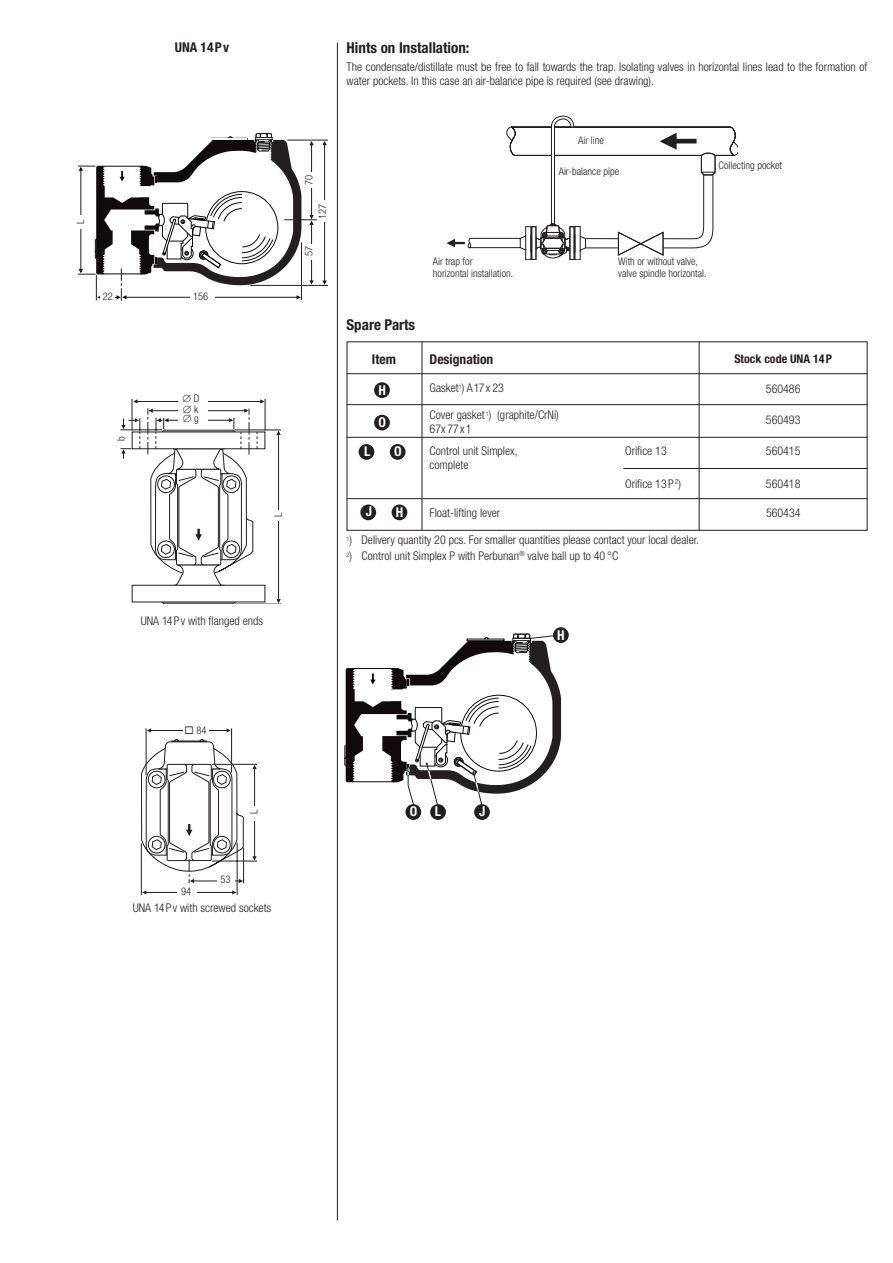
<style>
.page{position:relative;width:893px;height:1263px;background:#fff}
.page>*{position:absolute;margin:0;border:0;box-sizing:border-box;transform-origin:0 0}
.t1{font:700 condensed 15px "Helvetica Neue LT Pro";color:#231f20}
.t2{font:700 condensed 13.5px "Helvetica Neue LT Pro";color:#231f20}
.t3{font:700 condensed 13.5px "Helvetica Neue LT Pro";color:#fff}
.t4{font:300 condensed 12px/13.5px "Helvetica Neue LT Pro";color:#231f20}
.t5{font:700 condensed 12px "Helvetica Neue LT Pro";color:#231f20}
.t6{font:300 condensed 10.5px/12px "Helvetica Neue LT Pro";color:#231f20}
</style>
<div class="page">
<svg style="left:309px;top:215px;width:5px;height:10px"></svg>
<hr style="left:311px;top:143px;width:1px;height:74px;background:#231f20">
<svg style="left:309px;top:280px;width:5px;height:5px"></svg>
<hr style="left:311px;top:224px;width:1px;height:59px;background:#231f20">
<hr style="left:284px;top:220px;width:34px;height:1px;background:#231f20">
<hr style="left:301px;top:242px;width:1px;height:58px;background:#231f20">
<hr style="left:324px;top:144px;width:1px;height:138px;background:#231f20">
<svg style="left:322px;top:281px;width:5px;height:4px"></svg>
<hr style="left:287px;top:140px;width:40px;height:1px;background:#231f20">
<hr style="left:250px;top:285px;width:77px;height:1px;background:#231f20">
<svg style="left:78px;top:133px;width:223px;height:167px"></svg>
<svg style="left:446px;top:116px;width:292px;height:143px"></svg>
<hr style="left:146px;top:728px;width:1px;height:47px;background:#231f20">
<hr style="left:231px;top:728px;width:1px;height:44px;background:#231f20">
<hr style="left:149px;top:730px;width:79px;height:1px;background:#231f20">
<svg style="left:141px;top:739px;width:103px;height:144px"></svg>
<hr style="left:193px;top:881px;width:47px;height:1px;background:#231f20">
<hr style="left:144px;top:892px;width:90px;height:1px;background:#231f20">
<hr style="left:141px;top:843px;width:1px;height:52px;background:#231f20">
<hr style="left:237px;top:842px;width:1px;height:53px;background:#231f20">
<hr style="left:212px;top:861px;width:45px;height:1px;background:#231f20">
<hr style="left:212px;top:764px;width:45px;height:1px;background:#231f20">
<svg style="left:252px;top:856px;width:5px;height:4px"></svg>
<hr style="left:254px;top:768px;width:1px;height:89px;background:#231f20">
<div style="left:248px;top:806px;width:19px;height:14px;background:#fff"></div>
<hr style="left:235px;top:604px;width:46px;height:1px;background:#231f20">
<hr style="left:234px;top:430px;width:47px;height:1px;background:#231f20">
<hr style="left:278px;top:434px;width:1px;height:166px;background:#231f20">
<svg style="left:276px;top:599px;width:5px;height:4px"></svg>
<svg style="left:276px;top:431px;width:5px;height:4px"></svg>
<hr style="left:120px;top:430px;width:42px;height:1px;background:#231f20">
<hr style="left:265px;top:399px;width:1px;height:32px;background:#231f20">
<svg style="left:160px;top:602px;width:76px;height:2px"></svg>
<div style="left:132px;top:585px;width:133px;height:17px;background:#fff;border:1px solid #231f20"></div>
<svg style="left:121px;top:399px;width:143px;height:186px"></svg>
<div style="left:74px;top:215px;width:16px;height:13px;background:#fff"></div>
<div style="left:347px;top:341px;width:520px;height:190px;border:1px solid #231f20"></div>
<hr style="left:422px;top:341px;width:1px;height:190px;background:#231f20">
<hr style="left:346px;top:373px;width:521px;height:1px;background:#231f20">
<hr style="left:347px;top:404px;width:520px;height:1px;background:#231f20">
<hr style="left:347px;top:437px;width:520px;height:1px;background:#231f20">
<hr style="left:699px;top:342px;width:1px;height:189px;background:#231f20">
<div style="left:359px;top:444px;width:15px;height:16px;background:#231f20;border-radius:50%"></div>
<div style="left:374px;top:415px;width:16px;height:15px;background:#231f20;border-radius:50%"></div>
<div style="left:390px;top:444px;width:16px;height:16px;background:#231f20;border-radius:50%"></div>
<div style="left:374px;top:382px;width:16px;height:16px;background:#231f20;border-radius:50%"></div>
<hr style="left:347px;top:498px;width:521px;height:1px;background:#231f20">
<div style="left:360px;top:504px;width:16px;height:16px;background:#231f20;border-radius:50%"></div>
<div style="left:392px;top:504px;width:15px;height:16px;background:#231f20;border-radius:50%"></div>
<hr style="left:623px;top:468px;width:244px;height:1px;background:#231f20">
<svg style="left:344px;top:634px;width:217px;height:173px"></svg>
<hr style="left:337px;top:43px;width:1px;height:1177px;background:#231f20">
<div style="left:177px;top:885px;width:20px;height:17px;background:#fff"></div>
<div style="left:183px;top:721px;width:26px;height:17px;background:#fff"></div>
<div style="left:218px;top:872px;width:17px;height:17px;background:#fff"></div>
<div style="left:266px;top:510px;width:20px;height:10px;background:#fff"></div>
<div style="left:179px;top:391px;width:29px;height:33px;background:#fff"></div>
<div style="left:190px;top:291px;width:25px;height:19px;background:#fff"></div>
<div style="left:305px;top:244px;width:15px;height:15px;background:#fff"></div>
<div style="left:304px;top:173px;width:12px;height:15px;background:#fff"></div>
<div style="left:317px;top:200px;width:12px;height:21px;background:#fff"></div>
<div style="left:100px;top:290px;width:14px;height:14px;background:#fff"></div>
<div style="left:474px;top:804px;width:16px;height:16px;background:#231f20;border-radius:50%"></div>
<div style="left:553px;top:627px;width:16px;height:16px;background:#231f20;border-radius:50%"></div>
<div style="left:405px;top:804px;width:16px;height:16px;background:#231f20;border-radius:50%"></div>
<div style="left:430px;top:804px;width:16px;height:16px;background:#231f20;border-radius:50%"></div>
<p class="t2" style="left:175px;top:39px;width:56px">UNA 14Pv</p>
<p class="t6" style="left:74px;top:224px;width:6px;rotate:-90deg">L</p>
<p class="t6" style="left:103px;top:290px;width:12px">22</p>
<p class="t6" style="left:115px;top:441px;width:6px;rotate:-90deg">b</p>
<p class="t6" style="left:193px;top:290px;width:17px">156</p>
<p class="t6" style="left:182px;top:393px;width:18px">∅ D</p>
<p class="t6" style="left:183px;top:403px;width:17px">∅ k</p>
<p class="t6" style="left:183px;top:412px;width:17px">∅ g</p>
<p class="t6" style="left:272px;top:517px;width:6px;rotate:-90deg">L</p>
<p class="t4" style="left:141px;top:614px;width:124px">UNA 14Pv with flanged ends</p>
<p class="t6" style="left:303px;top:185px;width:12px;rotate:-90deg">70</p>
<p class="t6" style="left:316px;top:219px;width:17px;rotate:-90deg">127</p>
<p class="t6" style="left:303px;top:256px;width:12px;rotate:-90deg">57</p>
<p class="t1" style="left:347px;top:39px;width:124px">Hints on Installation:</p>
<p class="t4" style="left:347px;top:60px;width:522px">The condensate/distillate must be free to fall towards the trap. Isolating valves in horizontal lines lead to the formation of water pockets. In this case an air-balance pipe is required (see drawing).</p>
<p class="t6" style="left:578px;top:134px;width:27px">Air line</p>
<p class="t6" style="left:559px;top:165px;width:62px">Air-balance pipe</p>
<p class="t6" style="left:719px;top:159px;width:65px">Collecting pocket</p>
<p class="t1" style="left:346px;top:315px;width:70px">Spare Parts</p>
<p class="t6" style="left:433px;top:255px;width:82px">Air trap for<br>horizontal installation.</p>
<p class="t6" style="left:618px;top:255px;width:90px">With or without valve, valve spindle horizontal.</p>
<p class="t2" style="left:372px;top:351px;width:25px">Item</p>
<p class="t2" style="left:430px;top:351px;width:65px">Designation</p>
<p class="t4" style="left:430px;top:381px;width:76px">Gasket<sup>1</sup>) A17x 23</p>
<p class="t4" style="left:430px;top:408px;width:131px">Cover gasket <sup>1</sup>) (graphite/CrNi)<br>67x77x1</p>
<p class="t5" style="left:734px;top:352px;width:99px">Stock code UNA 14P</p>
<p class="t4" style="left:766px;top:381px;width:36px">560486</p>
<p class="t3" style="left:378px;top:382px;width:9px">H</p>
<p class="t3" style="left:378px;top:414px;width:9px">O</p>
<p class="t4" style="left:766px;top:413px;width:36px">560493</p>
<p class="t3" style="left:394px;top:443px;width:9px">O</p>
<p class="t4" style="left:625px;top:443px;width:43px">Orifice 13</p>
<p class="t4" style="left:766px;top:443px;width:36px">560415</p>
<p class="t3" style="left:364px;top:443px;width:8px">L</p>
<p class="t4" style="left:430px;top:444px;width:89px">Control unit Simplex, complete</p>
<p class="t3" style="left:366px;top:503px;width:8px">J</p>
<p class="t3" style="left:396px;top:504px;width:9px">H</p>
<p class="t4" style="left:430px;top:506px;width:72px">Float-lifting lever</p>
<p class="t4" style="left:625px;top:477px;width:57px">Orifice 13P <sup>2</sup>)</p>
<p class="t4" style="left:766px;top:477px;width:36px">560418</p>
<p class="t4" style="left:766px;top:506px;width:36px">560434</p>
<p class="t4" style="left:347px;top:533px;width:354px"><sup>1</sup>) Delivery quantity 20 pcs. For smaller quantities please contact your local dealer.</p>
<p class="t4" style="left:347px;top:549px;width:273px"><sup>2</sup>) Control unit Simplex P with Perbunan<sup>®</sup> valve ball up to 40 °C</p>
<p class="t3" style="left:557px;top:627px;width:9px">H</p>
<p class="t6" style="left:185px;top:724px;width:23px">◻ 84</p>
<p class="t6" style="left:181px;top:885px;width:12px">94</p>
<p class="t6" style="left:248px;top:814px;width:6px;rotate:-90deg">L</p>
<p class="t6" style="left:221px;top:873px;width:12px">53</p>
<p class="t4" style="left:133px;top:901px;width:140px">UNA 14Pv with screwed sockets</p>
<p class="t3" style="left:410px;top:803px;width:9px">O</p>
<p class="t3" style="left:435px;top:803px;width:8px">L</p>
<p class="t3" style="left:479px;top:803px;width:8px">J</p>
</div>
